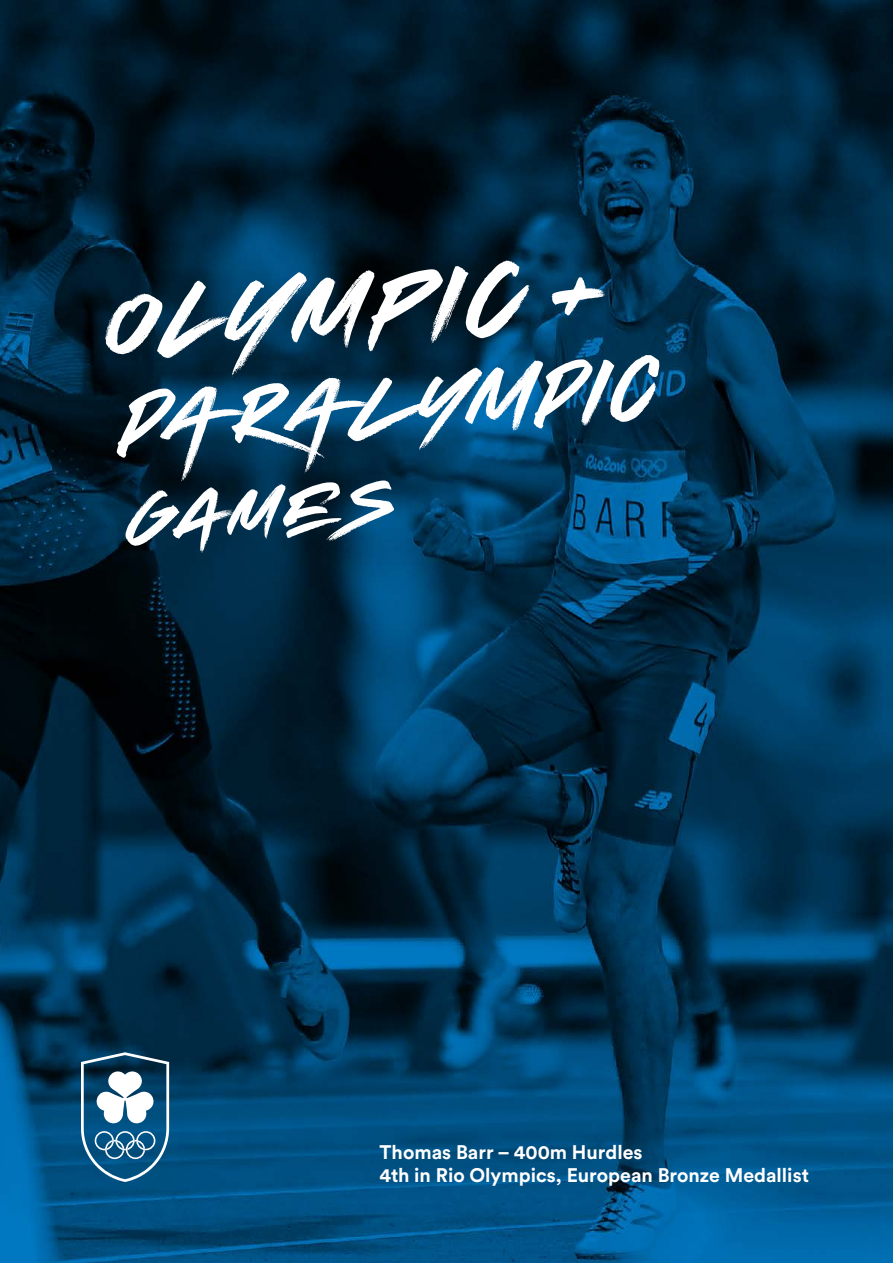
<style>
.page{position:relative;width:893px;height:1263px;background:#fff}
.page>*{position:absolute;margin:0;border:0;box-sizing:border-box;transform-origin:0 0}
.t1{font:177.15px "Hyperwave One";color:#fff}
.t2{font:144.3px "Hyperwave Two";color:#fff}
.t3{font:124.5px "Hyperwave One";color:#fff}
.t4{font:700 19.5px/23.4px "Circular Std";color:#fff}
.s1{font-family:"Hyperwave Two"}
</style>
<div class="page">
<img style="left:0;top:0;width:893px;height:1263px">
<svg style="left:81px;top:1052px;width:88px;height:130px"></svg>
<h1 class="t1" style="left:103px;top:255px;width:506px;rotate:-4deg">OLYMPIC<span class="s1">+</span></h1>
<h2 class="t2" style="left:121px;top:363px;width:541px;rotate:-4deg">PARALYMPIC</h2>
<h3 class="t3" style="left:128px;top:471px;width:266px;rotate:-4deg">GAMES</h3>
<p class="t4" style="left:379px;top:1139px;width:431px">Thomas Barr – 400m Hurdles<br>4th in Rio Olympics, European Bronze Medallist</p>
</div>
